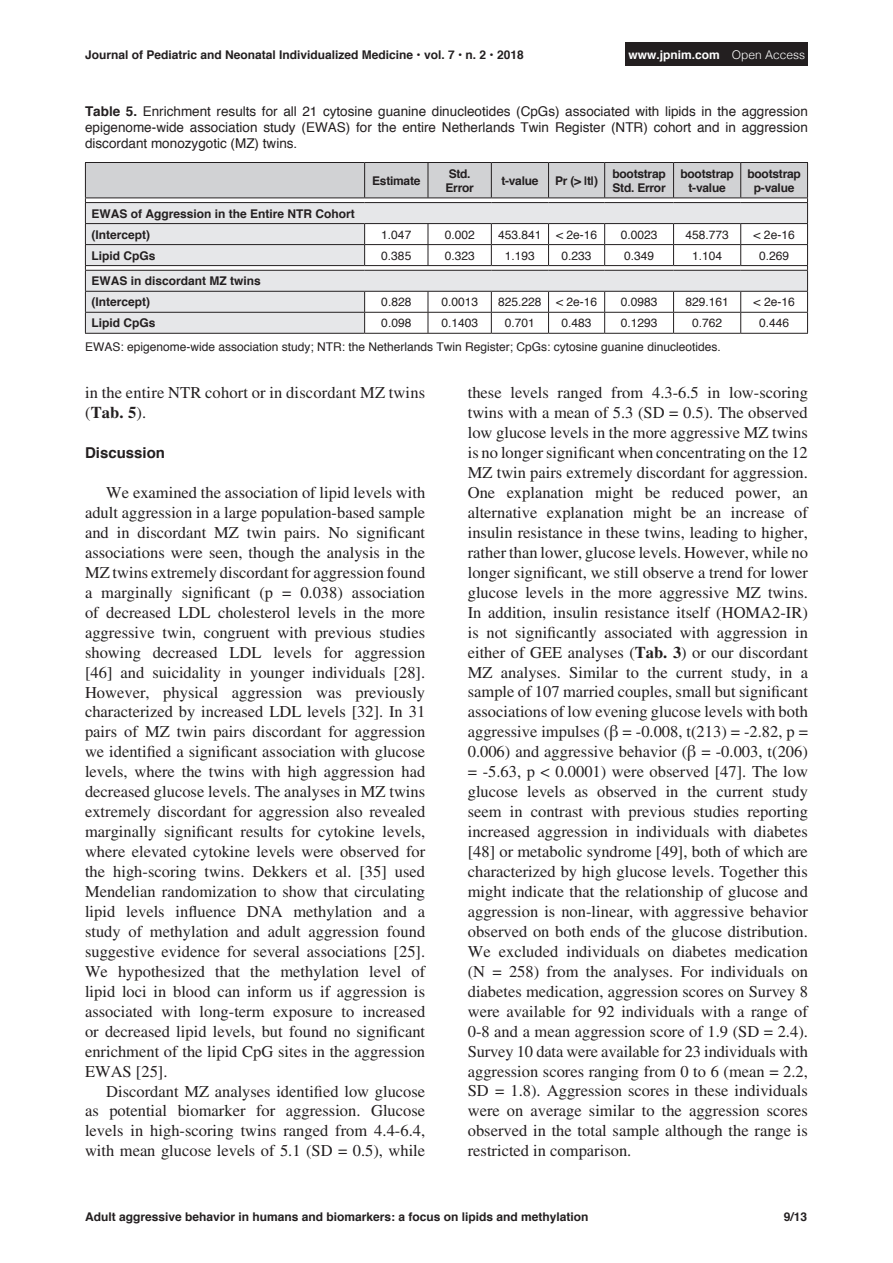
<style>
.page{position:relative;width:893px;height:1263px;background:#fff}
.page>*{position:absolute;margin:0;border:0;box-sizing:border-box;transform-origin:0 0}
.Body1{font:16.5px/20px "Times LT Std";color:#231f20;text-align:justify}
.Heading2{font:700 15px "Helvetica";color:#231f20}
.t1{font:13.5px/16.2px "Helvetica";color:#231f20;text-align:justify}
.Table1{font:12px "Helvetica";color:#231f20}
.Table1-2{font:700 12px "Helvetica";color:#231f20}
.Table1-3{font:700 12px/14.4px "Helvetica";letter-spacing:-.02em;color:#231f20}
.t2{font:700 12px "Helvetica";color:#fff}
.s1{font-weight:300}
.s2{font-weight:700}
.s3{font-family:"Times"}
</style>
<div class="page">
<div style="left:626px;top:43px;width:182px;height:23px;background:#231f20"></div>
<svg style="left:85px;top:162px;width:723px;height:171px"></svg>
<hr style="left:85px;top:333px;width:280px;height:1px;background:#231f20">
<hr style="left:365px;top:333px;width:63px;height:1px;background:#231f20">
<hr style="left:428px;top:333px;width:63px;height:1px;background:#231f20">
<hr style="left:491px;top:333px;width:58px;height:1px;background:#231f20">
<hr style="left:549px;top:333px;width:56px;height:1px;background:#231f20">
<hr style="left:605px;top:333px;width:69px;height:1px;background:#231f20">
<hr style="left:674px;top:333px;width:67px;height:1px;background:#231f20">
<hr style="left:741px;top:333px;width:67px;height:1px;background:#231f20">
<p class="Table1-2" style="left:85px;top:45px;width:440px">Journal of Pediatric and Neonatal Individualized Medicine • vol. 7 • n. 2 • 2018</p>
<p class="t2" style="left:629px;top:45px;width:178px">www.jpnim.com <span class="s1">Open Access</span></p>
<p class="t1" style="left:85px;top:103px;width:724px"><span class="s2">Table 5.</span> Enrichment results for all 21 cytosine guanine dinucleotides (CpGs) associated with lipids in the aggression epigenome-wide association study (EWAS) for the entire Netherlands Twin Register (NTR) cohort and in aggression discordant monozygotic (MZ) twins.</p>
<p class="Table1-3" style="left:372px;top:173px;width:50px">Estimate</p>
<p class="Table1-3" style="left:445px;top:166px;width:30px">Std.<br>Error</p>
<p class="Table1-2" style="left:501px;top:171px;width:39px">t-value</p>
<p class="Table1-2" style="left:555px;top:171px;width:44px">Pr (&gt; |t|)</p>
<p class="Table1-3" style="left:612px;top:166px;width:55px">bootstrap<br>Std. Error</p>
<p class="Table1-3" style="left:680px;top:166px;width:55px;text-align:center">bootstrap t-value</p>
<p class="Table1-3" style="left:747px;top:166px;width:55px;text-align:center">bootstrap p-value</p>
<p class="Table1-2" style="left:91px;top:204px;width:265px">EWAS of Aggression in the Entire NTR Cohort</p>
<p class="Table1-2" style="left:91px;top:225px;width:60px">(Intercept)</p>
<p class="Table1" style="left:381px;top:225px;width:32px">1.047</p>
<p class="Table1" style="left:445px;top:225px;width:32px">0.002</p>
<p class="Table1" style="left:498px;top:225px;width:45px">453.841</p>
<p class="Table1" style="left:556px;top:225px;width:43px">&lt; 2e-16</p>
<p class="Table1" style="left:621px;top:225px;width:38px">0.0023</p>
<p class="Table1" style="left:685px;top:225px;width:45px">458.773</p>
<p class="Table1" style="left:754px;top:225px;width:43px">&lt; 2e-16</p>
<p class="Table1-2" style="left:91px;top:246px;width:66px">Lipid CpGs</p>
<p class="Table1" style="left:381px;top:246px;width:32px">0.385</p>
<p class="Table1" style="left:445px;top:246px;width:32px">0.323</p>
<p class="Table1" style="left:505px;top:246px;width:32px">1.193</p>
<p class="Table1" style="left:562px;top:246px;width:32px">0.233</p>
<p class="Table1" style="left:624px;top:246px;width:32px">0.349</p>
<p class="Table1" style="left:692px;top:246px;width:32px">1.104</p>
<p class="Table1" style="left:759px;top:246px;width:32px">0.269</p>
<p class="Table1-2" style="left:91px;top:271px;width:171px">EWAS in discordant MZ twins</p>
<p class="Table1-2" style="left:91px;top:292px;width:60px">(Intercept)</p>
<p class="Table1" style="left:381px;top:293px;width:32px">0.828</p>
<p class="Table1" style="left:441px;top:293px;width:38px">0.0013</p>
<p class="Table1" style="left:498px;top:293px;width:45px">825.228</p>
<p class="Table1" style="left:556px;top:293px;width:43px">&lt; 2e-16</p>
<p class="Table1" style="left:621px;top:293px;width:38px">0.0983</p>
<p class="Table1" style="left:685px;top:293px;width:45px">829.161</p>
<p class="Table1" style="left:754px;top:293px;width:43px">&lt; 2e-16</p>
<p class="Table1-2" style="left:91px;top:313px;width:66px">Lipid CpGs</p>
<p class="Table1" style="left:381px;top:314px;width:32px">0.098</p>
<p class="Table1" style="left:441px;top:314px;width:38px">0.1403</p>
<p class="Table1" style="left:505px;top:314px;width:32px">0.701</p>
<p class="Table1" style="left:562px;top:314px;width:32px">0.483</p>
<p class="Table1" style="left:621px;top:314px;width:38px">0.1293</p>
<p class="Table1" style="left:692px;top:314px;width:32px">0.762</p>
<p class="Table1" style="left:759px;top:314px;width:32px">0.446</p>
<p class="Table1" style="left:85px;top:337px;width:637px">EWAS: epigenome-wide association study; NTR: the Netherlands Twin Register; CpGs: cytosine guanine dinucleotides.</p>
<p class="Body1" style="left:85px;top:383px;width:342px">in the entire NTR cohort or in discordant MZ twins (<span class="s2">Tab. 5</span>).</p>
<p class="Heading2" style="left:85px;top:441px;width:82px">Discussion</p>
<p class="Body1" style="left:85px;top:482px;width:342px;text-indent:21px">We examined the association of lipid levels with adult aggression in a large population-based sample and in discordant MZ twin pairs. No significant associations were seen, though the analysis in the MZ twins extremely discordant for aggression found a marginally significant (p = 0.038) association of decreased LDL cholesterol levels in the more aggressive twin, congruent with previous studies showing decreased LDL levels for aggression [46] and suicidality in younger individuals [28].<br>However, physical aggression was previously characterized by increased LDL levels [32]. In 31 pairs of MZ twin pairs discordant for aggression we identified a significant association with glucose levels, where the twins with high aggression had decreased glucose levels. The analyses in MZ twins extremely discordant for aggression also revealed marginally significant results for cytokine levels, where elevated cytokine levels were observed for the high-scoring twins. Dekkers et al. [35] used Mendelian randomization to show that circulating lipid levels influence DNA methylation and a study of methylation and adult aggression found suggestive evidence for several associations [25].<br>We hypothesized that the methylation level of lipid loci in blood can inform us if aggression is associated with long-term exposure to increased or decreased lipid levels, but found no significant enrichment of the lipid CpG sites in the aggression EWAS [25].</p>
<p class="Body1" style="left:85px;top:1081px;width:342px;text-indent:21px">Discordant MZ analyses identified low glucose as potential biomarker for aggression. Glucose levels in high-scoring twins ranged from 4.4-6.4, with mean glucose levels of 5.1 (SD = 0.5), while</p>
<p class="Body1" style="left:468px;top:383px;width:342px">these levels ranged from 4.3-6.5 in low-scoring twins with a mean of 5.3 (SD = 0.5). The observed low glucose levels in the more aggressive MZ twins is no longer significant when concentrating on the 12<br>MZ twin pairs extremely discordant for aggression.<br>One explanation might be reduced power, an alternative explanation might be an increase of insulin resistance in these twins, leading to higher, rather than lower, glucose levels. However, while no longer significant, we still observe a trend for lower glucose levels in the more aggressive MZ twins.<br>In addition, insulin resistance itself (HOMA2-IR) is not significantly associated with aggression in either of GEE analyses (<span class="s2">Tab. 3</span>) or our discordant MZ analyses. Similar to the current study, in a sample of 107 married couples, small but significant associations of low evening glucose levels with both aggressive impulses (<span class="s3">β</span> = -0.008, t(213) = -2.82, p = 0.006) and aggressive behavior (<span class="s3">β</span> = -0.003, t(206) = -5.63, p &lt; 0.0001) were observed [47]. The low glucose levels as observed in the current study seem in contrast with previous studies reporting increased aggression in individuals with diabetes [48] or metabolic syndrome [49], both of which are characterized by high glucose levels. Together this might indicate that the relationship of glucose and aggression is non-linear, with aggressive behavior observed on both ends of the glucose distribution.<br>We excluded individuals on diabetes medication (N = 258) from the analyses. For individuals on diabetes medication, aggression scores on Survey 8 were available for 92 individuals with a range of 0-8 and a mean aggression score of 1.9 (SD = 2.4).<br>Survey 10 data were available for 23 individuals with aggression scores ranging from 0 to 6 (mean = 2.2, SD = 1.8). Aggression scores in these individuals were on average similar to the aggression scores observed in the total sample although the range is restricted in comparison.</p>
<p class="Table1-2" style="left:85px;top:1207px;width:505px">Adult aggressive behavior in humans and biomarkers: a focus on lipids and methylation</p>
<p class="Table1-2" style="left:784px;top:1207px;width:25px">9/13</p>
</div>
